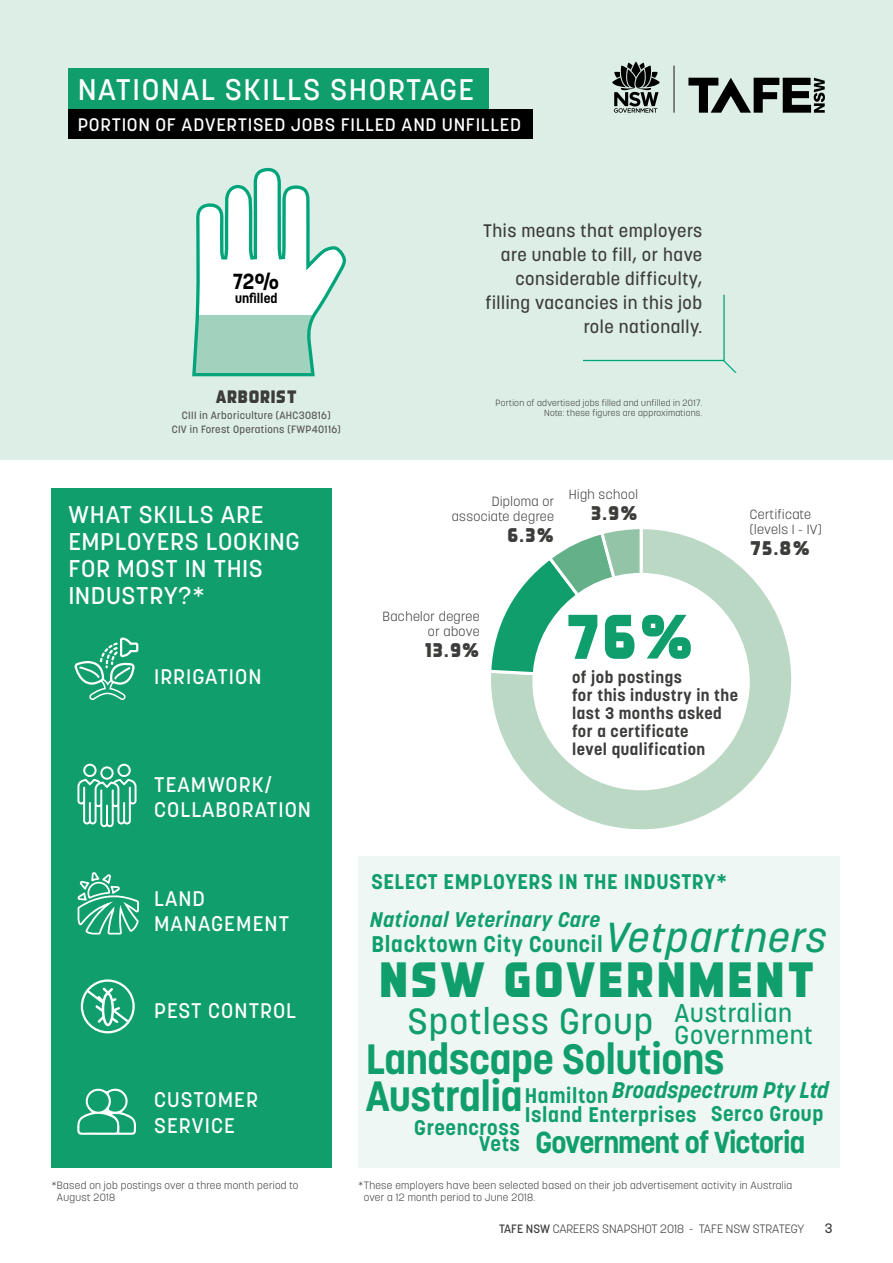
<style>
.page{position:relative;width:893px;height:1263px;background:#fff}
.page>*{position:absolute;margin:0;border:0;box-sizing:border-box;transform-origin:0 0}
.t1{font:62.85px "Detroit 05 Base";color:#109e6d}
.t2{font:49.5px "Detroit 05 Base";letter-spacing:.02em;color:#109e6d}
.t3{font:700 42px/37.5px "Korolev";letter-spacing:-.01em;color:#109e6d}
.t4{font:italic 500 41.55px "Korolev";letter-spacing:.03em;color:#109e6d}
.t5{font:500 36px "Korolev";letter-spacing:.03em;color:#109e6d}
.t6{font:700 30px "Korolev";letter-spacing:-.03em;color:#109e6d}
.t7{font:500 29.55px "Korolev";letter-spacing:.05em;color:#fff}
.t8{font:500 25.5px/21.6px "Korolev";letter-spacing:.03em;color:#109e6d}
.t9{font:500 24px/27px "Korolev";letter-spacing:.025em;color:#fff}
.t10{font:700 22.5px "Korolev";letter-spacing:.03em;color:#109e6d}
.t11{font:italic 700 22.5px "Korolev";color:#109e6d}
.t12{font:700 21.6px "Korolev";color:#000}
.t13{font:700 21px/16.5px "Korolev";letter-spacing:.03em;color:#109e6d;text-align:right}
.Caps_7pt{font:500 21px/25.2px "Korolev";letter-spacing:.05em;color:#fff}
.t14{font:italic 700 21px "Korolev";letter-spacing:.03em;color:#109e6d}
.t15{font:19.8px "Detroit 05 Base";color:#3c3c3b}
.t16{font:500 18px/24px "Korolev";letter-spacing:.03em;color:#3c3c3b;text-align:right}
.t17{font:500 18px "Korolev";letter-spacing:.035em;color:#fff}
.t18{font:18px "Detroit 05 Base";color:#3c3c3b}
.t19{font:700 16.5px/18.1px "Korolev";letter-spacing:.03em;color:#3c3c3b}
.t20{font:700 13.5px "Korolev";color:#000}
.t21{font:500 13.5px "Korolev";color:#3c3c3b}
.t22{font:300 13.2px/14.9px "Korolev";letter-spacing:.03em;color:#3c3c3b;text-align:right}
.t23{font:300 12px "Korolev";color:#3c3c3b}
.t24{font:300 10.5px/12px "Korolev";letter-spacing:.03em;color:#3c3c3b}
.Small_text_medium{font:500 10.5px/13.5px "Korolev";letter-spacing:.03em;color:#555454;text-align:center}
.t25{font:300 9px/10.5px "Korolev";letter-spacing:.03em;color:#3c3c3b;text-align:right}
.s1{font-weight:500}
</style>
<div class="page">
<div style="left:51px;top:489px;width:281px;height:679px;background:#109e6d"></div>
<div style="left:0;top:0;width:893px;height:459px;background:#ddeee6"></div>
<div style="left:68px;top:68px;width:421px;height:42px;background:#109e6d"></div>
<div style="left:68px;top:109px;width:464px;height:30px;background:#000"></div>
<svg style="left:190px;top:167px;width:157px;height:322px"></svg>
<svg style="left:583px;top:294px;width:154px;height:79px"></svg>
<svg style="left:688px;top:77px;width:137px;height:36px"></svg>
<hr style="left:674px;top:65px;width:1px;height:48px;background:#000">
<svg style="left:612px;top:61px;width:48px;height:52px"></svg>
<svg style="left:74px;top:637px;width:65px;height:63px"></svg>
<svg style="left:77px;top:764px;width:60px;height:63px"></svg>
<svg style="left:77px;top:872px;width:62px;height:63px"></svg>
<div style="left:81px;top:979px;width:54px;height:54px;border:2px solid #fff;border-radius:50%"></div>
<svg style="left:84px;top:985px;width:47px;height:40px"></svg>
<svg style="left:103px;top:993px;width:10px;height:32px"></svg>
<div style="left:102px;top:992px;width:12px;height:34px;border:2px solid #fff;border-radius:50%"></div>
<svg style="left:77px;top:1088px;width:59px;height:47px"></svg>
<div style="left:490px;top:528px;width:303px;height:303px;background:#bbd8c5;border-radius:151px"></div>
<svg style="left:490px;top:528px;width:155px;height:155px"></svg>
<div style="left:532px;top:573px;width:218px;height:217px;background:#fff;border-radius:50%"></div>
<div style="left:358px;top:856px;width:482px;height:312px;background:#eef7f3"></div>
<h1 class="t7" style="left:78px;top:71px;width:398px">NATIONAL SKILLS SHORTAGE</h1>
<h2 class="t17" style="left:78px;top:113px;width:445px">PORTION OF ADVERTISED JOBS FILLED AND UNFILLED</h2>
<p class="t12" style="left:233px;top:268px;width:48px">72%</p>
<p class="t20" style="left:235px;top:289px;width:44px">unfilled</p>
<p class="t18" style="left:215px;top:387px;width:83px">ARBORIST</p>
<p class="Small_text_medium" style="left:172px;top:409px;width:171px">CIII in Arboriculture (AHC30816)<br>CIV in Forest Operations (FWP40116)</p>
<h2 class="t9" style="left:68px;top:501px;width:233px">WHAT SKILLS ARE<br>EMPLOYERS LOOKING<br>FOR MOST IN THIS<br>INDUSTRY?*</h2>
<p class="Caps_7pt" style="left:154px;top:663px;width:109px">IRRIGATION</p>
<p class="Caps_7pt" style="left:154px;top:772px;width:158px">TEAMWORK/<br>COLLABORATION</p>
<p class="t16" style="left:483px;top:218px;width:221px">This means that employers are unable to fill, or have considerable difficulty, filling vacancies in this job role nationally.</p>
<p class="t25" style="left:496px;top:397px;width:208px">Portion of advertised jobs filled and unfilled in 2017.<br>Note: these figures are approximations.</p>
<p class="t22" style="left:452px;top:494px;width:104px">Diploma or associate degree</p>
<p class="t15" style="left:507px;top:524px;width:49px">6.3%</p>
<p class="t22" style="left:569px;top:486px;width:71px">High school</p>
<p class="t15" style="left:591px;top:502px;width:49px">3.9%</p>
<p class="t22" style="left:750px;top:507px;width:74px;text-align:left">Certificate (levels I - IV)</p>
<p class="t15" style="left:750px;top:538px;width:62px">75.8%</p>
<p class="t22" style="left:383px;top:609px;width:99px">Bachelor degree or above</p>
<p class="t15" style="left:424px;top:639px;width:57px">13.9%</p>
<p class="t1" style="left:565px;top:603px;width:131px">76%</p>
<p class="t19" style="left:572px;top:668px;width:167px">of job postings<br>for this industry in the last 3 months asked for a certificate<br>level qualification</p>
<p class="Caps_7pt" style="left:154px;top:885px;width:137px">LAND<br>MANAGEMENT</p>
<p class="Caps_7pt" style="left:154px;top:998px;width:144px">PEST CONTROL</p>
<p class="Caps_7pt" style="left:154px;top:1087px;width:105px">CUSTOMER<br>SERVICE</p>
<p class="t24" style="left:57px;top:1179px;width:243px;text-indent:-6px">*Based on job postings over a three month period to<br>August 2018</p>
<p class="t13" style="left:371px;top:873px;width:358px">SELECT EMPLOYERS IN THE INDUSTRY*</p>
<p class="t4" style="left:606px;top:911px;width:223px">Vetpartners</p>
<p class="t14" style="left:370px;top:906px;width:232px">National Veterinary Care</p>
<p class="t10" style="left:372px;top:929px;width:233px">Blacktown City Council</p>
<p class="t2" style="left:378px;top:954px;width:439px">NSW GOVERNMENT</p>
<p class="t8" style="left:675px;top:1003px;width:140px">Australian<br>Government</p>
<p class="t5" style="left:407px;top:998px;width:247px">Spotless Group</p>
<p class="t3" style="left:366px;top:1040px;width:360px">Landscape Solutions<br>Australia</p>
<p class="t11" style="left:612px;top:1076px;width:218px">Broadspectrum Pty Ltd</p>
<p class="t13" style="left:525px;top:1087px;width:85px">Hamilton</p>
<p class="t13" style="left:525px;top:1106px;width:173px">Island Enterprises</p>
<p class="t13" style="left:711px;top:1105px;width:114px">Serco Group</p>
<p class="t13" style="left:414px;top:1119px;width:107px">Greencross<br>Vets</p>
<p class="t6" style="left:535px;top:1124px;width:271px">Government of Victoria</p>
<p class="t24" style="left:364px;top:1179px;width:430px;text-indent:-6px">*These employers have been selected based on their job advertisement activity in Australia over a 12 month period to June 2018.</p>
<p class="t23" style="left:499px;top:1221px;width:307px"><span class="s1">TAFE NSW</span> CAREERS SNAPSHOT 2018 - TAFE NSW STRATEGY</p>
<p class="t21" style="left:825px;top:1219px;width:9px">3</p>
</div>
